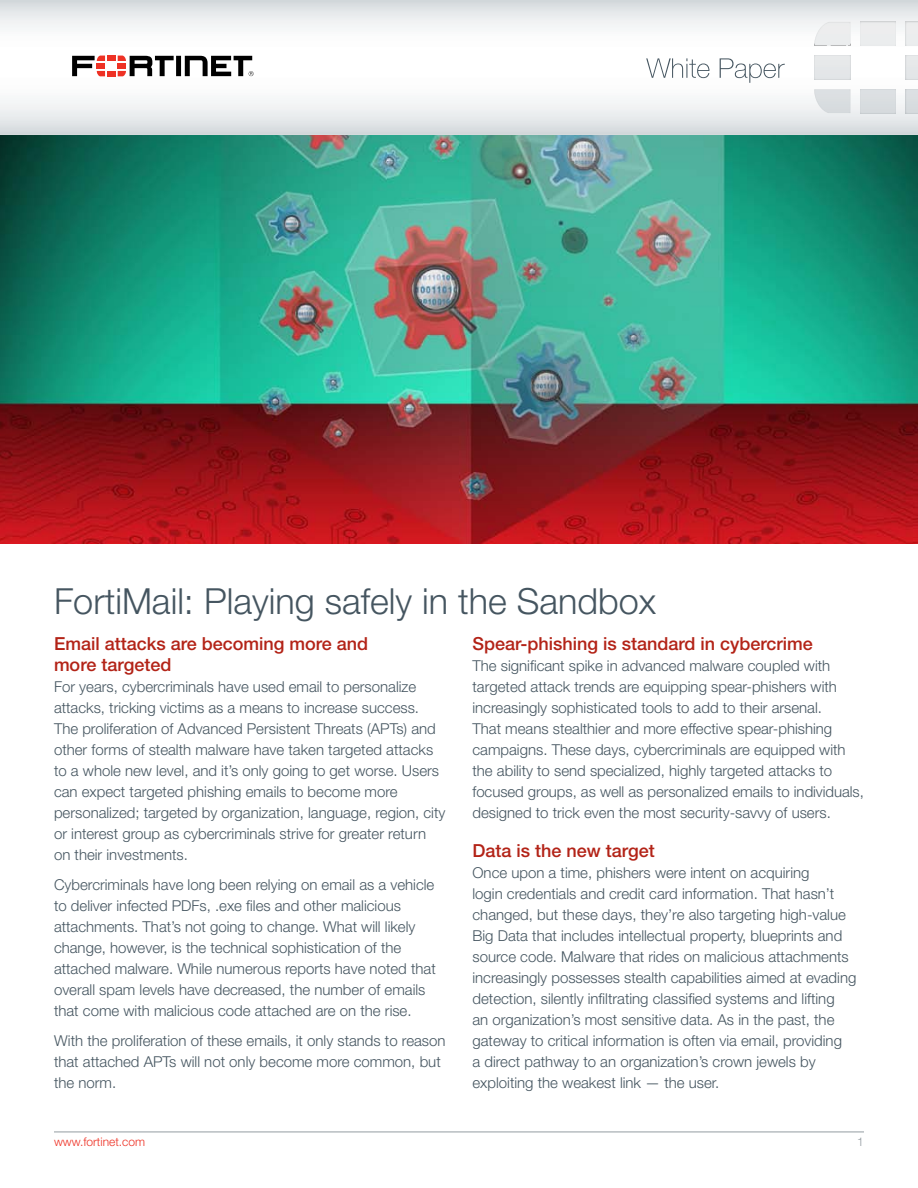
<style>
.page{position:relative;width:918px;height:1188px;background:#fff}
.page>*{position:absolute;margin:0;border:0;box-sizing:border-box;transform-origin:0 0}
.t1{font:300 36px "Helvetica Neue LT Std";color:#455560}
.t2{font:500 18px/21px "Helvetica Neue LT Std";color:#b32317}
.t3{font:300 15px/21px "Helvetica Neue LT Std";color:#455560}
.t4{font:300 12px "Helvetica Neue LT Std";color:#ee3124}
.t5{font:300 12px "Helvetica Neue LT Std";color:#949ca1}
</style>
<div class="page">
<hr style="left:54px;top:1132px;width:810px;height:1px;background:#949ca1">
<img style="left:0;top:135px;width:918px;height:409px">
<svg style="left:0;top:0;width:918px;height:135px"></svg>
<div style="left:107px;top:56px;width:8px;height:5px;background:#ee3124"></div>
<div style="left:107px;top:71px;width:8px;height:5px;background:#ee3124"></div>
<svg style="left:72px;top:56px;width:33px;height:20px"></svg>
<svg style="left:118px;top:56px;width:136px;height:20px"></svg>
<svg style="left:646px;top:58px;width:64px;height:20px"></svg>
<svg style="left:720px;top:43px;width:143px;height:40px"></svg>
<img style="left:814px;top:56px;width:36px;height:23px">
<img style="left:860px;top:22px;width:36px;height:24px">
<img style="left:860px;top:89px;width:36px;height:24px">
<img style="left:906px;top:56px;width:12px;height:23px">
<img style="left:814px;top:22px;width:36px;height:24px">
<img style="left:814px;top:89px;width:36px;height:24px">
<img style="left:906px;top:22px;width:12px;height:24px">
<img style="left:906px;top:89px;width:12px;height:24px">
<h1 class="t1" style="left:54px;top:579px;width:604px">FortiMail: Playing safely in the Sandbox</h1>
<p class="t2" style="left:54px;top:633px;width:316px">Email attacks are becoming more and more targeted</p>
<p class="t3" style="left:54px;top:676px;width:393px">For years, cybercriminals have used email to personalize attacks, tricking victims as a means to increase success.<br>The proliferation of Advanced Persistent Threats (APTs) and other forms of stealth malware have taken targeted attacks to a whole new level, and it’s only going to get worse. Users can expect targeted phishing emails to become more personalized; targeted by organization, language, region, city or interest group as cybercriminals strive for greater return on their investments.</p>
<p class="t3" style="left:54px;top:874px;width:383px">Cybercriminals have long been relying on email as a vehicle to deliver infected PDFs, .exe files and other malicious attachments. That’s not going to change. What will likely change, however, is the technical sophistication of the attached malware. While numerous reports have noted that overall spam levels have decreased, the number of emails that come with malicious code attached are on the rise.</p>
<p class="t3" style="left:54px;top:1030px;width:393px">With the proliferation of these emails, it only stands to reason that attached APTs will not only become more common, but the norm.</p>
<p class="t2" style="left:472px;top:633px;width:342px">Spear-phishing is standard in cybercrime</p>
<p class="t3" style="left:472px;top:655px;width:393px">The significant spike in advanced malware coupled with targeted attack trends are equipping spear-phishers with increasingly sophisticated tools to add to their arsenal.<br>That means stealthier and more effective spear-phishing campaigns. These days, cybercriminals are equipped with the ability to send specialized, highly targeted attacks to focused groups, as well as personalized emails to individuals, designed to trick even the most security-savvy of users.</p>
<p class="t2" style="left:472px;top:840px;width:184px">Data is the new target</p>
<p class="t3" style="left:472px;top:862px;width:385px">Once upon a time, phishers were intent on acquiring<br>login credentials and credit card information. That hasn’t changed, but these days, they’re also targeting high-value Big Data that includes intellectual property, blueprints and source code. Malware that rides on malicious attachments increasingly possesses stealth capabilities aimed at evading detection, silently infiltrating classified systems and lifting<br>an organization’s most sensitive data. As in the past, the gateway to critical information is often via email, providing<br>a direct pathway to an organization’s crown jewels by exploiting the weakest link — the user.</p>
<p class="t4" style="left:54px;top:1134px;width:93px">www.fortinet.com</p>
<p class="t5" style="left:857px;top:1134px;width:8px">1</p>
</div>
